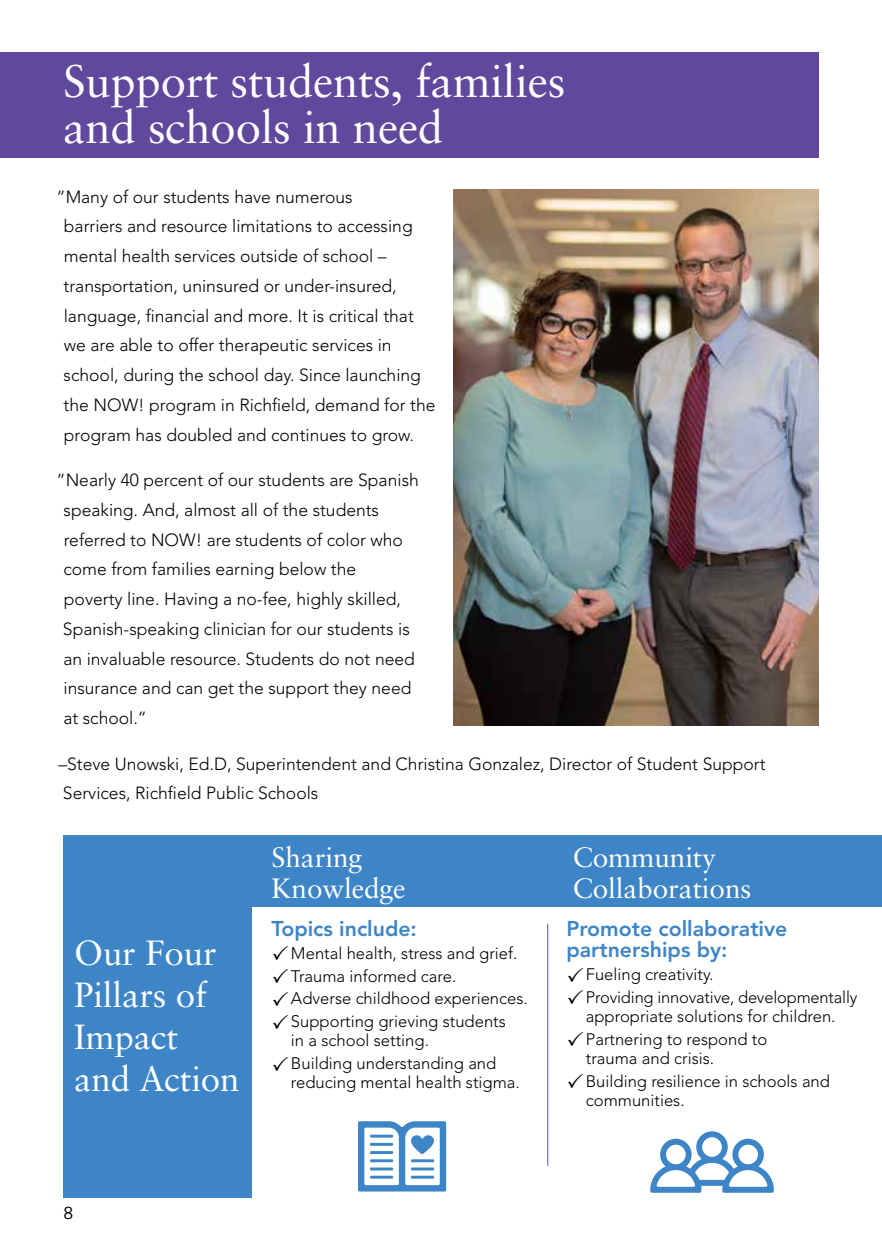
<style>
.page{position:relative;width:882px;height:1260px;background:#fff}
.page>*{position:absolute;margin:0;border:0;box-sizing:border-box;transform-origin:0 0}
.t1{font:45.5px/45.9px "Sabon";letter-spacing:-.005em;color:#fff}
.t2{font:35px/42px "Sabon";letter-spacing:-.005em;color:#fff}
.t3{font:28px/31.5px "Sabon";letter-spacing:-.005em;color:#fff}
.t4{font:800 21.35px/21.3px "Avenir";color:#3d85c6}
.t5{font:300 17.5px/29.8px "Avenir";color:#000}
.t6{font:17.5px "Brandon Text";color:#000}
.t7{font:300 16.62px/22.8px "Avenir";color:#000}
</style>
<div class="page">
<div style="left:63px;top:837px;width:189px;height:361px;background:#3d85c6"></div>
<img style="left:454px;top:189px;width:365px;height:537px">
<div style="left:0;top:52px;width:819px;height:106px;background:#60489d"></div>
<div style="left:63px;top:836px;width:819px;height:71px;background:#3d85c6"></div>
<svg style="left:358px;top:1121px;width:88px;height:71px"></svg>
<hr style="left:370px;top:1143px;width:23px;height:3px;background:#3d85c6">
<hr style="left:370px;top:1135px;width:23px;height:3px;background:#3d85c6">
<hr style="left:370px;top:1151px;width:23px;height:3px;background:#3d85c6">
<hr style="left:370px;top:1159px;width:23px;height:3px;background:#3d85c6">
<hr style="left:370px;top:1168px;width:23px;height:2px;background:#3d85c6">
<hr style="left:370px;top:1176px;width:23px;height:3px;background:#3d85c6">
<hr style="left:411px;top:1159px;width:23px;height:3px;background:#3d85c6">
<hr style="left:411px;top:1168px;width:23px;height:2px;background:#3d85c6">
<hr style="left:411px;top:1176px;width:23px;height:3px;background:#3d85c6">
<svg style="left:650px;top:1131px;width:124px;height:62px"></svg>
<hr style="left:547px;top:924px;width:1px;height:242px;background:#60489d">
<h1 class="t1" style="left:63px;top:58px;width:504px">Support students, families and schools in need</h1>
<p class="t5" style="left:64px;top:182px;width:373px;text-indent:-7px">“Many of our students have numerous<br>barriers and resource limitations to accessing mental health services outside of school – transportation, uninsured or under-insured, language, financial and more. It is critical that we are able to offer therapeutic services in school, during the school day. Since launching the NOW! program in Richfield, demand for the program has doubled and continues to grow.</p>
<p class="t5" style="left:63px;top:465px;width:357px;text-indent:-6px">“Nearly 40 percent of our students are Spanish speaking. And, almost all of the students referred to NOW! are students of color who come from families earning below the<br>poverty line. Having a no-fee, highly skilled, Spanish-speaking clinician for our students is an invaluable resource. Students do not need insurance and can get the support they need at school.”</p>
<p class="t5" style="left:58px;top:749px;width:709px">–Steve Unowski, Ed.D, Superintendent and Christina Gonzalez, Director of Student Support<br>Services, Richfield Public Schools</p>
<h2 class="t2" style="left:74px;top:931px;width:167px">Our Four<br>Pillars of<br>Impact and Action</h2>
<h3 class="t3" style="left:272px;top:841px;width:136px">Sharing<br>Knowledge</h3>
<p class="t4" style="left:272px;top:918px;width:147px">Topics include:</p>
<p class="t7" style="left:291px;top:942px;width:238px">Mental health, stress and grief.<br>Trauma informed care.<br>Adverse childhood experiences.<br>Supporting grieving students</p>
<p class="t7" style="left:291px;top:1029px;width:207px">in a school setting.<br>Building understanding and</p>
<p class="t7" style="left:291px;top:1071px;width:230px">reducing mental health stigma.</p>
<p class="t6" style="left:63px;top:1201px;width:12px">8</p>
<h3 class="t3" style="left:573px;top:841px;width:180px">Community<br>Collaborations</h3>
<p class="t4" style="left:566px;top:918px;width:223px">Promote collaborative partnerships by:</p>
<p class="t7" style="left:586px;top:963px;width:273px">Fueling creativity.<br>Providing innovative, developmentally</p>
<p class="t7" style="left:586px;top:1005px;width:251px">appropriate solutions for children.<br>Partnering to respond to</p>
<p class="t7" style="left:586px;top:1047px;width:246px">trauma and crisis.<br>Building resilience in schools and</p>
<p class="t7" style="left:586px;top:1089px;width:100px">communities.</p>
</div>
